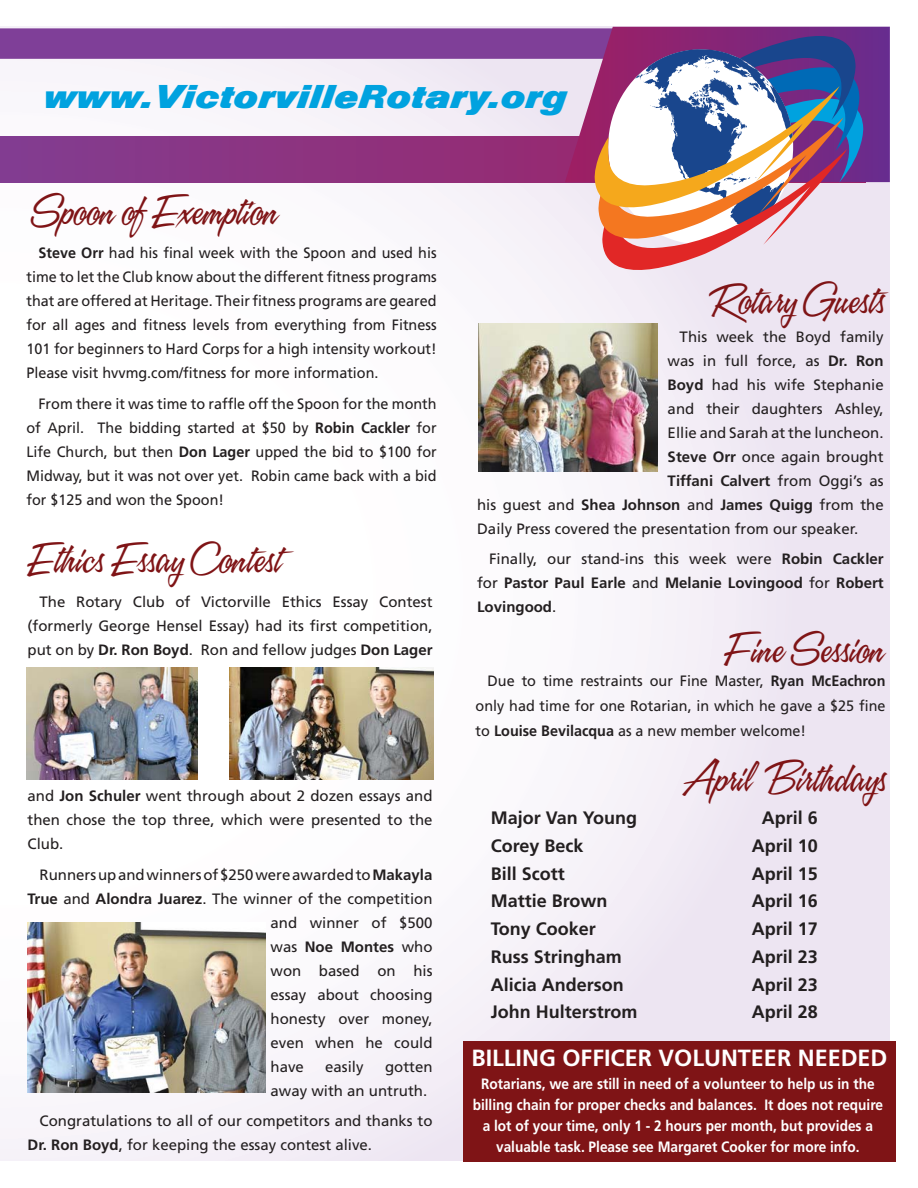
<style>
.page{position:relative;width:918px;height:1188px;background:#fff}
.page>*{position:absolute;margin:0;border:0;box-sizing:border-box;transform-origin:0 0}
.t1{font:39px "A&S Speedway";color:#7f1416}
.t2{font:34.35px "Nimbus San Dia D";color:#00a2df}
.t3{font:700 23.4px "Frutiger";color:#fff}
.t4{font:700 18px "Frutiger";color:#231f20}
.t5{font:15px/24px "Frutiger";color:#231f20;text-align:justify}
.t6{font:15px/24px "Frutiger";color:#231f20;text-align:justify;scale:.96 1}
.t7{font:700 15px/21px "Frutiger";color:#fff;text-align:center;scale:.91 1}
.t8{font:700 15px/24px "Frutiger";color:#231f20;text-align:justify}
.s1{font-weight:700}
.s2{font-weight:400}
</style>
<div class="page">
<div style="left:0;top:27px;width:890px;height:1134px;background:linear-gradient(to right,#fff,#eee6f2)"></div>
<svg style="left:0;top:136px;width:865px;height:47px;background:#8b3381"></svg>
<div style="left:0;top:28px;width:668px;height:31px;background:#7f3f98"></div>
<svg style="left:565px;top:27px;width:325px;height:155px;background:#93559d"></svg>
<svg style="left:594px;top:26px;width:270px;height:266px"></svg>
<div style="left:463px;top:1041px;width:433px;height:120px;background:#7f1416"></div>
<img style="left:26px;top:667px;width:172px;height:113px">
<img style="left:230px;top:667px;width:203px;height:113px">
<img style="left:28px;top:922px;width:238px;height:171px">
<img style="left:479px;top:324px;width:179px;height:148px">
<h2 class="t2" style="left:43px;top:75px;width:525px">www.VictorvilleRotary.org</h2>
<h1 class="t1" style="left:30px;top:190px;width:248px">Spoon of Exemption</h1>
<p class="t6" style="left:26px;top:242px;width:429px;text-indent:12px"><span class="s1">Steve Orr</span> had his final week with the Spoon and used his time to let the Club know about the different fitness programs that are offered at Heritage. Their fitness programs are geared for all ages and fitness levels from everything from Fitness 101 for beginners to Hard Corps for a high intensity workout!<br>Please visit hvvmg.com/fitness for more information.</p>
<p class="t6" style="left:26px;top:393px;width:429px;text-indent:12px">From there it was time to raffle off the Spoon for the month of April. The bidding started at $50 by <span class="s1">Robin Cackler</span> for Life Church, but then <span class="s1">Don Lager</span> upped the bid to $100 for Midway, but it was not over yet. Robin came back with a bid for $125 and won the Spoon!</p>
<h1 class="t1" style="left:26px;top:538px;width:255px">Ethics Essay Contest</h1>
<p class="t5" style="left:28px;top:591px;width:407px;text-indent:12px">The Rotary Club of Victorville Ethics Essay Contest (formerly George Hensel Essay) had its first competition, put on by <span class="s1">Dr. Ron Boyd</span>. Ron and fellow judges <span class="s1">Don Lager</span></p>
<p class="t5" style="left:28px;top:785px;width:407px">and <span class="s1">Jon Schuler</span> went through about 2 dozen essays and then chose the top three, which were presented to the Club.</p>
<p class="t5" style="left:40px;top:863px;width:394px">Runners up and winners of $250 were awarded to <span class="s1">Makayla</span></p>
<p class="t5" style="left:28px;top:887px;width:406px"><span class="s1">True</span> and <span class="s1">Alondra Juarez</span>. The winner of the competition</p>
<p class="t5" style="left:271px;top:911px;width:163px">and winner of $500</p>
<p class="t8" style="left:271px;top:935px;width:164px"><span class="s2">was</span> Noe Montes <span class="s2">who</span></p>
<p class="t5" style="left:271px;top:959px;width:163px">won based on his</p>
<p class="t5" style="left:271px;top:983px;width:163px">essay about choosing</p>
<p class="t5" style="left:271px;top:1007px;width:163px">honesty over money,</p>
<p class="t5" style="left:271px;top:1031px;width:163px">even when he could</p>
<p class="t5" style="left:271px;top:1055px;width:35px">have</p>
<p class="t5" style="left:325px;top:1055px;width:40px">easily</p>
<p class="t5" style="left:271px;top:1055px;width:163px;text-indent:114px">gotten away with an untruth.</p>
<p class="t5" style="left:28px;top:1110px;width:406px;text-indent:12px">Congratulations to all of our competitors and thanks to<br><span class="s1">Dr. Ron Boyd</span>, for keeping the essay contest alive.</p>
<h1 class="t1" style="left:709px;top:278px;width:176px">Rotary Guests</h1>
<p class="t5" style="left:680px;top:326px;width:205px">This week the Boyd family</p>
<p class="t5" style="left:668px;top:350px;width:217px">was in full force, as <span class="s1">Dr. Ron</span></p>
<p class="t5" style="left:668px;top:374px;width:218px"><span class="s1">Boyd</span> had his wife Stephanie</p>
<p class="t5" style="left:668px;top:398px;width:217px">and their daughters Ashley,</p>
<p class="t5" style="left:668px;top:422px;width:217px">Ellie and Sarah at the luncheon.</p>
<p class="t5" style="left:668px;top:446px;width:218px"><span class="s1">Steve Orr</span> once again brought</p>
<p class="t8" style="left:668px;top:470px;width:217px">Tiffani Calvert <span class="s2">from Oggi’s as</span></p>
<p class="t5" style="left:477px;top:494px;width:408px">his guest and <span class="s1">Shea Johnson</span> and <span class="s1">James Quigg</span> from the</p>
<p class="t5" style="left:477px;top:518px;width:383px">Daily Press covered the presentation from our speaker.</p>
<p class="t8" style="left:477px;top:548px;width:408px;text-indent:12px"><span class="s2">Finally, our stand-ins this week were</span> Robin Cackler <span class="s2">for</span> Pastor Paul Earle <span class="s2">and</span> Melanie Lovingood <span class="s2">for</span> Robert Lovingood<span class="s2">.</span></p>
<h1 class="t1" style="left:724px;top:627px;width:161px">Fine Session</h1>
<p class="t6" style="left:476px;top:670px;width:429px;line-height:24.8px;text-indent:12px">Due to time restraints our Fine Master, <span class="s1">Ryan McEachron </span>only had time for one Rotarian, in which he gave a $25 fine to <span class="s1">Louise Bevilacqua</span> as a new member welcome!</p>
<h1 class="t1" style="left:682px;top:757px;width:205px">April Birthdays</h1>
<p class="t4" style="left:491px;top:811px;width:148px">Major Van Young</p>
<p class="t4" style="left:762px;top:811px;width:58px">April 6</p>
<p class="t4" style="left:491px;top:838px;width:94px">Corey Beck</p>
<p class="t4" style="left:752px;top:838px;width:68px">April 10</p>
<p class="t4" style="left:491px;top:866px;width:76px">Bill Scott</p>
<p class="t4" style="left:752px;top:866px;width:68px">April 15</p>
<p class="t4" style="left:491px;top:894px;width:118px">Mattie Brown</p>
<p class="t4" style="left:752px;top:894px;width:68px">April 16</p>
<p class="t4" style="left:491px;top:922px;width:107px">Tony Cooker</p>
<p class="t4" style="left:752px;top:922px;width:68px">April 17</p>
<p class="t4" style="left:491px;top:949px;width:133px">Russ Stringham</p>
<p class="t4" style="left:752px;top:949px;width:68px">April 23</p>
<p class="t4" style="left:491px;top:977px;width:135px">Alicia Anderson</p>
<p class="t4" style="left:752px;top:977px;width:68px">April 23</p>
<p class="t4" style="left:491px;top:1005px;width:148px">John Hulterstrom</p>
<p class="t4" style="left:752px;top:1005px;width:68px">April 28</p>
<h3 class="t3" style="left:471px;top:1048px;width:418px">BILLING OFFICER VOLUNTEER NEEDED</h3>
<p class="t7" style="left:473px;top:1074px;width:452px">Rotarians, we are still in need of a volunteer to help us in the billing chain for proper checks and balances. It does not require a lot of your time, only 1 - 2 hours per month, but provides a valuable task. Please see Margaret Cooker for more info.</p>
</div>
